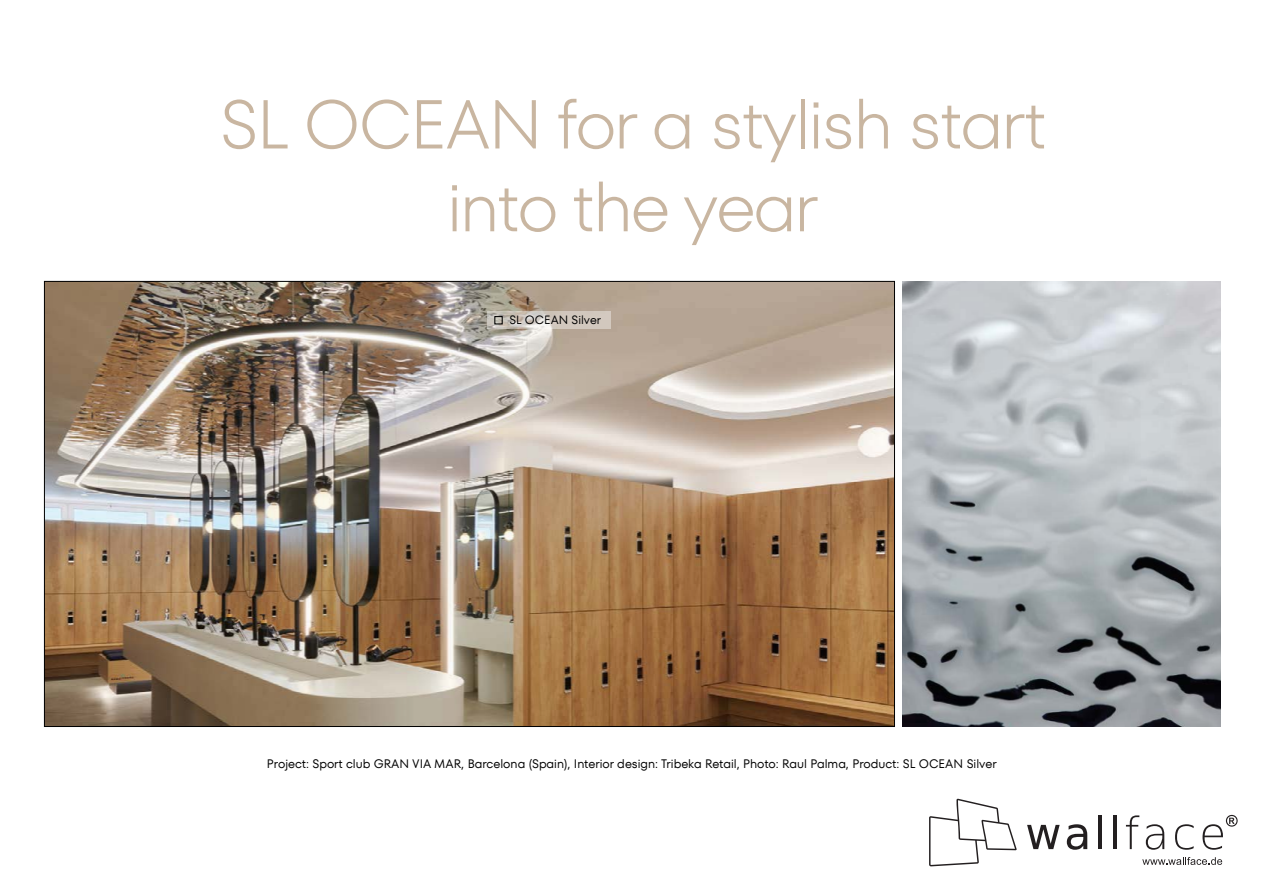
<style>
.page{position:relative;width:1263px;height:893px;background:#fff}
.page>*{position:absolute;margin:0;border:0;box-sizing:border-box;transform-origin:0 0}
.t1{font:300 69px/82.8px "TT Fors";letter-spacing:-.025em;color:#c9b6a1;text-align:center}
.t2{font:12.3px "TT Fors";color:#000}
.t3{font:12px "TT Fors";color:#000}
</style>
<div class="page">
<img style="left:46px;top:283px;width:847px;height:442px">
<img style="left:902px;top:281px;width:318px;height:446px">
<svg style="left:487px;top:311px;width:124px;height:17px;fill:#d2c8be"></svg>
<div style="left:494px;top:316px;width:9px;height:8px;border:1px solid #000"></div>
<svg style="left:929px;top:799px;width:87px;height:67px"></svg>
<svg style="left:1027px;top:825px;width:33px;height:24px"></svg>
<svg style="left:1067px;top:824px;width:20px;height:26px"></svg>
<hr style="left:1098px;top:815px;width:4px;height:34px;background:#231f20">
<hr style="left:1113px;top:815px;width:4px;height:34px;background:#231f20">
<svg style="left:1126px;top:815px;width:13px;height:34px"></svg>
<svg style="left:1146px;top:824px;width:18px;height:26px"></svg>
<svg style="left:1175px;top:824px;width:18px;height:26px"></svg>
<svg style="left:1202px;top:815px;width:36px;height:35px"></svg>
<svg style="left:1142px;top:857px;width:80px;height:8px"></svg>
<h1 class="t1" style="left:220px;top:83px;width:829px">SL OCEAN for a stylish start into the year</h1>
<p class="t3" style="left:509px;top:313px;width:93px">SL OCEAN Silver</p>
<p class="t2" style="left:267px;top:757px;width:731px">Project: Sport club GRAN VIA MAR, Barcelona (Spain), Interior design: Tribeka Retail, Photo: Raul Palma, Product: SL OCEAN Silver</p>
</div>
